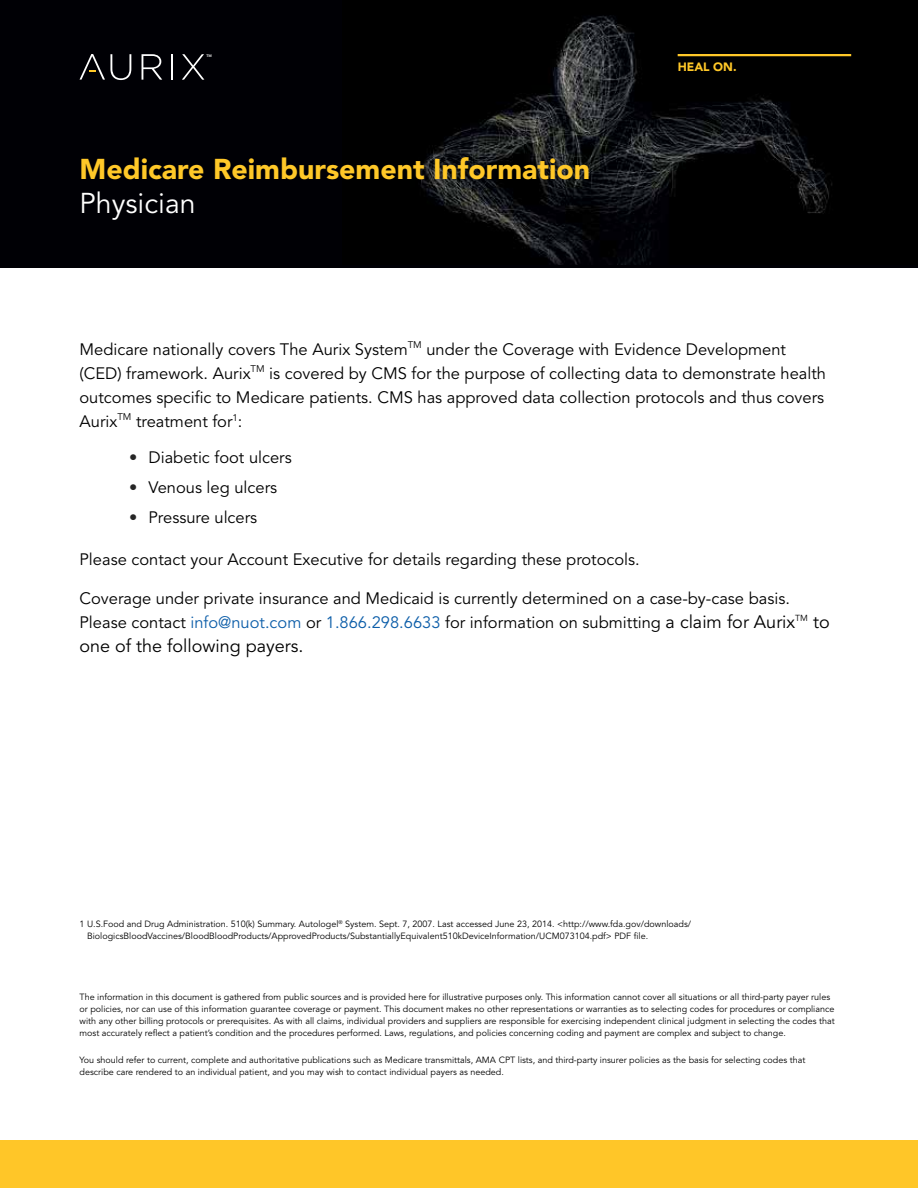
<style>
.page{position:relative;width:918px;height:1188px;background:#fff}
.page>*{position:absolute;margin:0;border:0;box-sizing:border-box;transform-origin:0 0}
.t1{font:900 28.5px "Avenir";color:#ffc828}
.t2{font:28.5px "Avenir";color:#fff}
.t3{font:18px "Avenir";color:#000}
.t4{font:16.5px/24px "Avenir";color:#000}
.t5{font:900 12px "Avenir";color:#ffc828}
.t6{font:9px/12px "Avenir";color:#000}
.t7{font:800 3.6px "Avenir";color:#fff}
.s1{color:#262626}
.s2{color:#0d5ea9}
.s3{font-size:18px}
</style>
<div class="page">
<div style="left:0;top:0;width:918px;height:268px;background:#000005"></div>
<img style="left:418px;top:15px;width:434px;height:249px">
<svg style="left:142px;top:54px;width:20px;height:26px"></svg>
<hr style="left:171px;top:54px;width:2px;height:26px;background:#fff">
<svg style="left:182px;top:54px;width:22px;height:26px"></svg>
<svg style="left:80px;top:54px;width:51px;height:26px"></svg>
<hr style="left:678px;top:54px;width:173px;height:2px;background:#ffc828">
<div style="left:0;top:1140px;width:918px;height:48px;background:#ffc628"></div>
<p class="t7" style="left:206px;top:53px;width:7px">TM</p>
<h1 class="t1" style="left:80px;top:152px;width:512px">Medicare Reimbursement Information</h1>
<h1 class="t2" style="left:80px;top:187px;width:118px">Physician</h1>
<h3 class="t5" style="left:678px;top:59px;width:60px">HEAL ON.</h3>
<p class="t4" style="left:80px;top:338px;width:748px">Medicare nationally covers The Aurix System<sup>TM</sup> under the Coverage with Evidence Development (CED) framework. Aurix<sup>TM</sup> is covered by CMS for the purpose of collecting data to demonstrate health outcomes specific to Medicare patients. CMS has approved data collection protocols and thus covers Aurix<sup>TM</sup> treatment for<sup>1</sup>:</p>
<h3 class="t4" style="left:129px;top:446px;width:164px"><span class="s1">•</span> Diabetic foot ulcers</h3>
<h3 class="t4" style="left:129px;top:476px;width:150px"><span class="s1">•</span> Venous leg ulcers</h3>
<h3 class="t4" style="left:129px;top:506px;width:130px"><span class="s1">•</span> Pressure ulcers</h3>
<h3 class="t4" style="left:80px;top:548px;width:562px">Please contact your Account Executive for details regarding these protocols.</h3>
<h3 class="t4" style="left:80px;top:586px;width:752px">Coverage under private insurance and Medicaid is currently determined on a case-by-case basis.<br>Please contact <span class="s2">info@nuot.com</span> or <span class="s2">1.866.298.6633</span> for information on submitting <span class="s3">a claim for Aurix</span><sup>TM</sup> <span class="s3">to</span></h3>
<h2 class="t3" style="left:80px;top:635px;width:226px">one of the following payers.</h2>
<p class="t6" style="left:87px;top:918px;width:606px;text-indent:-8px">1 U.S.Food and Drug Administration. 510(k) Summary. Autologel<sup>®</sup> System. Sept. 7, 2007. Last accessed June 23, 2014. &lt;http://www.fda.gov/downloads/<br>BiologicsBloodVaccines/BloodBloodProducts/ApprovedProducts/SubstantiallyEquivalent510kDeviceInformation/UCM073104.pdf&gt; PDF file.</p>
<p class="t6" style="left:80px;top:991px;width:757px">The information in this document is gathered from public sources and is provided here for illustrative purposes only. This information cannot cover all situations or all third-party payer rules or policies, nor can use of this information guarantee coverage or payment. This document makes no other representations or warranties as to selecting codes for procedures or compliance with any other billing protocols or prerequisites. As with all claims, individual providers and suppliers are responsible for exercising independent clinical judgment in selecting the codes that most accurately reflect a patient’s condition and the procedures performed. Laws, regulations, and policies concerning coding and payment are complex and subject to change.</p>
<p class="t6" style="left:80px;top:1054px;width:727px">You should refer to current, complete and authoritative publications such as Medicare transmittals, AMA CPT lists, and third-party insurer policies as the basis for selecting codes that describe care rendered to an individual patient, and you may wish to contact individual payers as needed.</p>
</div>
